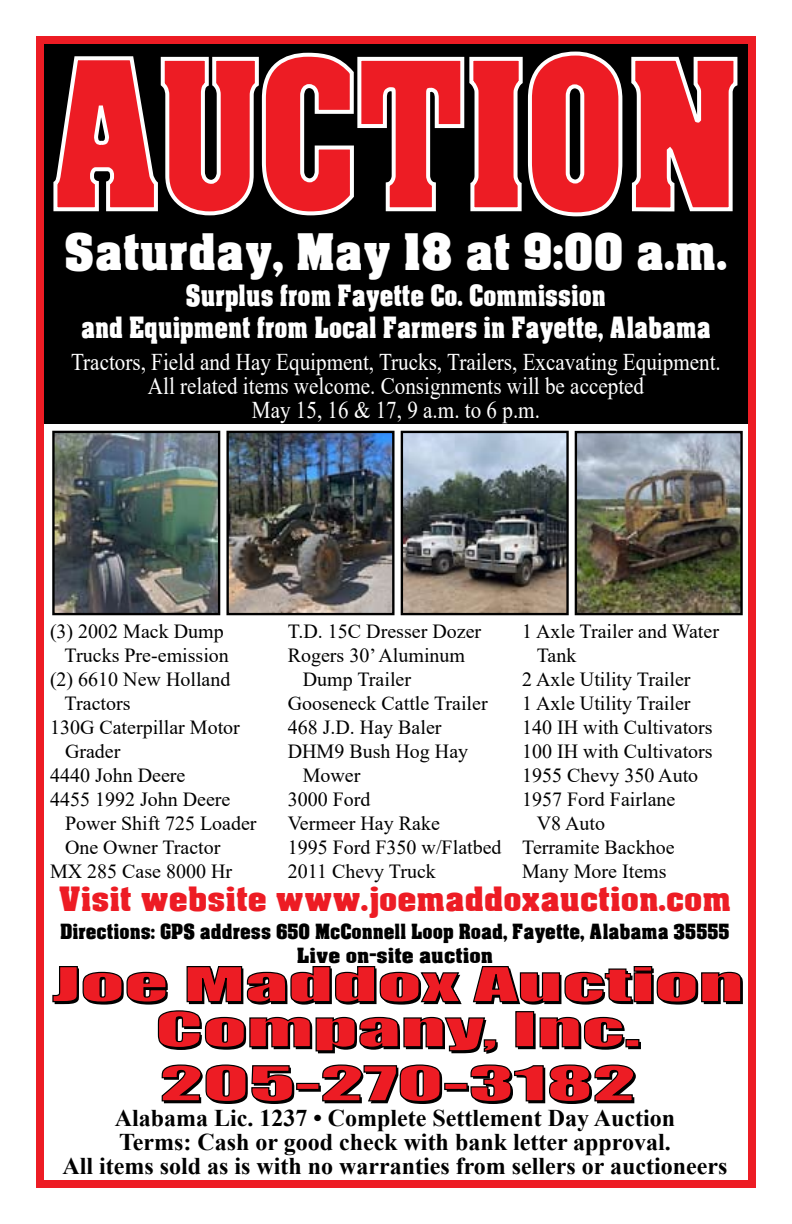
<style>
.page{position:relative;width:792px;height:1224px;background:#fff}
.page>*{position:absolute;margin:0;border:0;box-sizing:border-box;transform-origin:0 0}
.t1{font:48px "Acme Font";color:#fff;scale:.96 1}
.t2{font:32px "Acme Font";color:#ed1c24}
.t3{font:28px/32px "Acme Font";color:#fff;text-align:center;scale:.82 1}
.t4{font:700 24px/24px "Times New Roman";color:#000;text-align:center}
.t5{font:24px/24px "Times New Roman";color:#fff;text-align:center;scale:.88 1}
.t6{font:20px "Times New Roman";color:#000}
.t7{font:20px/24px "Acme Font";color:#000;text-align:center;scale:.9 1}
</style>
<div class="page">
<div style="left:39px;top:39px;width:714px;height:385px;background:#000"></div>
<div style="left:36px;top:36px;width:720px;height:1152px;border:8px solid #ed1c24"></div>
<svg style="left:53px;top:51px;width:685px;height:166px"></svg>
<svg style="left:52px;top:966px;width:691px;height:88px"></svg>
<svg style="left:161px;top:1064px;width:475px;height:40px"></svg>
<img style="left:55px;top:434px;width:162px;height:178px">
<div style="left:52px;top:431px;width:168px;height:184px;border:2px solid #000"></div>
<img style="left:229px;top:434px;width:163px;height:178px">
<div style="left:226px;top:431px;width:169px;height:184px;border:2px solid #000"></div>
<img style="left:404px;top:434px;width:162px;height:178px">
<div style="left:401px;top:431px;width:168px;height:184px;border:2px solid #000"></div>
<img style="left:578px;top:434px;width:162px;height:178px">
<div style="left:575px;top:431px;width:168px;height:184px;border:2px solid #000"></div>
<h1 class="t1" style="left:65px;top:221px;width:692px">Saturday, May 18 at 9:00 a.m.</h1>
<h3 class="t3" style="left:81px;top:278px;width:769px">Surplus from Fayette Co. Commission<br>and Equipment from Local Farmers in Fayette, Alabama</h3>
<p class="t5" style="left:71px;top:349px;width:740px">Tractors, Field and Hay Equipment, Trucks, Trailers, Excavating Equipment.<br>All related items welcome. Consignments will be accepted<br>May 15, 16 &amp; 17, 9 a.m. to 6 p.m.</p>
<p class="t6" style="left:50px;top:617px;width:175px">(3) 2002 Mack Dump</p>
<p class="t6" style="left:65px;top:641px;width:166px">Trucks Pre-emission</p>
<p class="t6" style="left:50px;top:665px;width:182px">(2) 6610 New Holland</p>
<p class="t6" style="left:65px;top:689px;width:67px">Tractors</p>
<p class="t6" style="left:50px;top:713px;width:191px">130G Caterpillar Motor</p>
<p class="t6" style="left:65px;top:737px;width:57px">Grader</p>
<p class="t6" style="left:50px;top:761px;width:137px">4440 John Deere</p>
<p class="t6" style="left:50px;top:785px;width:182px">4455 1992 John Deere</p>
<p class="t6" style="left:65px;top:809px;width:193px">Power Shift 725 Loader</p>
<p class="t6" style="left:65px;top:833px;width:157px">One Owner Tractor</p>
<p class="t6" style="left:50px;top:857px;width:184px">MX 285 Case 8000 Hr</p>
<p class="t6" style="left:288px;top:617px;width:195px">T.D. 15C Dresser Dozer</p>
<p class="t6" style="left:288px;top:641px;width:179px">Rogers 30’ Aluminum</p>
<p class="t6" style="left:303px;top:665px;width:110px">Dump Trailer</p>
<p class="t6" style="left:288px;top:689px;width:201px">Gooseneck Cattle Trailer</p>
<p class="t6" style="left:288px;top:713px;width:155px">468 J.D. Hay Baler</p>
<p class="t6" style="left:288px;top:737px;width:182px">DHM9 Bush Hog Hay</p>
<p class="t6" style="left:303px;top:761px;width:59px">Mower</p>
<p class="t6" style="left:288px;top:785px;width:84px">3000 Ford</p>
<p class="t6" style="left:288px;top:809px;width:154px">Vermeer Hay Rake</p>
<p class="t6" style="left:288px;top:833px;width:215px">1995 Ford F350 w/Flatbed</p>
<p class="t6" style="left:288px;top:857px;width:150px">2011 Chevy Truck</p>
<p class="t6" style="left:522px;top:617px;width:198px">1 Axle Trailer and Water</p>
<p class="t6" style="left:537px;top:641px;width:41px">Tank</p>
<p class="t6" style="left:522px;top:665px;width:170px">2 Axle Utility Trailer</p>
<p class="t6" style="left:522px;top:689px;width:170px">1 Axle Utility Trailer</p>
<p class="t6" style="left:522px;top:713px;width:192px">140 IH with Cultivators</p>
<p class="t6" style="left:522px;top:737px;width:192px">100 IH with Cultivators</p>
<p class="t6" style="left:522px;top:761px;width:178px">1955 Chevy 350 Auto</p>
<p class="t6" style="left:522px;top:785px;width:155px">1957 Ford Fairlane</p>
<p class="t6" style="left:537px;top:809px;width:70px">V8 Auto</p>
<p class="t6" style="left:522px;top:833px;width:154px">Terramite Backhoe</p>
<p class="t6" style="left:522px;top:857px;width:146px">Many More Items</p>
<h2 class="t2" style="left:59px;top:879px;width:674px">Visit website www.joemaddoxauction.com</h2>
<p class="t7" style="left:60px;top:919px;width:745px">Directions: GPS address 650 McConnell Loop Road, Fayette, Alabama 35555<br>Live on-site auction</p>
<p class="t4" style="left:62px;top:1105px;width:667px">Alabama Lic. 1237 • Complete Settlement Day Auction<br>Terms: Cash or good check with bank letter approval.<br>All items sold as is with no warranties from sellers or auctioneers</p>
</div>
